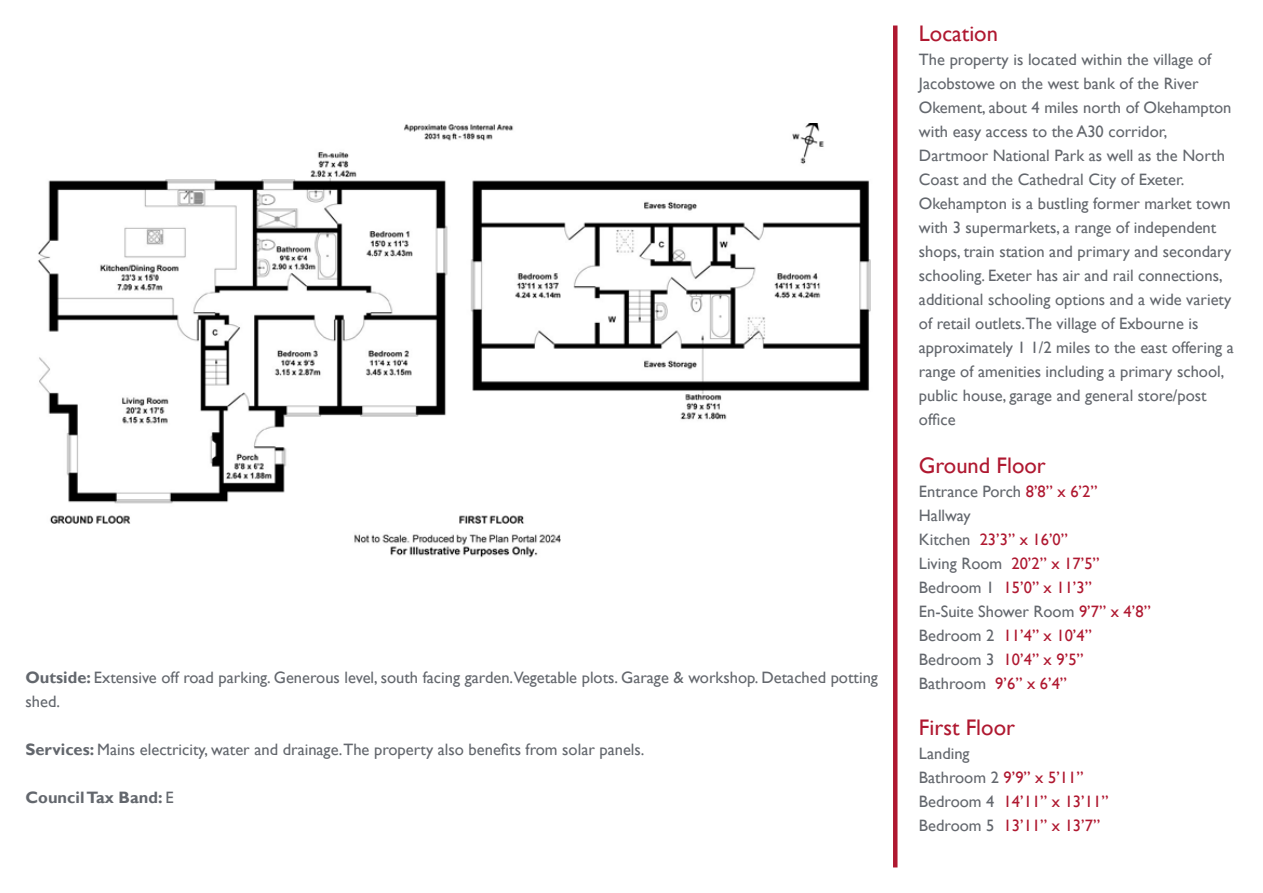
<style>
.page{position:relative;width:1263px;height:893px;background:#fff}
.page>*{position:absolute;margin:0;border:0;box-sizing:border-box;transform-origin:0 0}
.t1{font:22.5px "Gill Sans";color:#af1830}
.t2{font:16.5px/24px "Gill Sans";color:#63676d}
.t3{font:16.5px/24px "Gill Sans";color:#af1830}
.t4{font:700 16.5px "Gill Sans";color:#63676d}
.s1{font-weight:700}
.s2{font-weight:400}
.s3{color:#af1830}
.s4{color:#63676d}
</style>
<div class="page">
<img style="left:38px;top:123px;width:833px;height:435px">
<hr style="left:893px;top:26px;width:4px;height:841px;background:#af1830">
<p class="t2" style="left:26px;top:666px;width:854px"><span class="s1">Outside:</span> Extensive off road parking. Generous level, south facing garden.Vegetable plots. Garage &amp; workshop. Detached potting shed.</p>
<p class="t2" style="left:26px;top:738px;width:620px"><span class="s1">Services:</span> Mains electricity, water and drainage.The property also benefits from solar panels.</p>
<p class="t4" style="left:26px;top:788px;width:150px">Council Tax Band: <span class="s2">E</span></p>
<h1 class="t1" style="left:919px;top:20px;width:80px">Location</h1>
<p class="t2" style="left:919px;top:48px;width:316px">The property is located within the village of Jacobstowe on the west bank of the River Okement, about 4 miles north of Okehampton with easy access to the A30 corridor, Dartmoor National Park as well as the North Coast and the Cathedral City of Exeter.<br>Okehampton is a bustling former market town with 3 supermarkets, a range of independent shops, train station and primary and secondary schooling. Exeter has air and rail connections, additional schooling options and a wide variety of retail outlets.The village of Exbourne is approximately 1 1/2 miles to the east offering a range of amenities including a primary school, public house, garage and general store/post office</p>
<h1 class="t1" style="left:919px;top:452px;width:128px">Ground Floor</h1>
<p class="t2" style="left:919px;top:480px;width:233px">Entrance Porch <span class="s3">8’8” x 6’2”<br></span>Hallway<br>Kitchen <span class="s3">23’3” x 16’0”<br></span>Living Room <span class="s3">20’2” x 17’5”<br></span>Bedroom 1 <span class="s3">15’0” x 11’3”<br></span>En-Suite Shower Room <span class="s3">9’7” x 4’8”<br></span>Bedroom 2 <span class="s3">11’4” x 10’4”<br></span>Bedroom 3 <span class="s3">10’4” x 9’5”<br></span>Bathroom <span class="s3">9’6” x 6’4”</span></p>
<h1 class="t1" style="left:919px;top:714px;width:98px">First Floor</h1>
<p class="t3" style="left:919px;top:741px;width:191px"><span class="s4">Landing<br>Bathroom 2</span> 9’9” x 5’11”<br><span class="s4">Bedroom 4</span> 14’11” x 13’11”<br><span class="s4">Bedroom 5</span> 13’11” x 13’7”</p>
</div>
